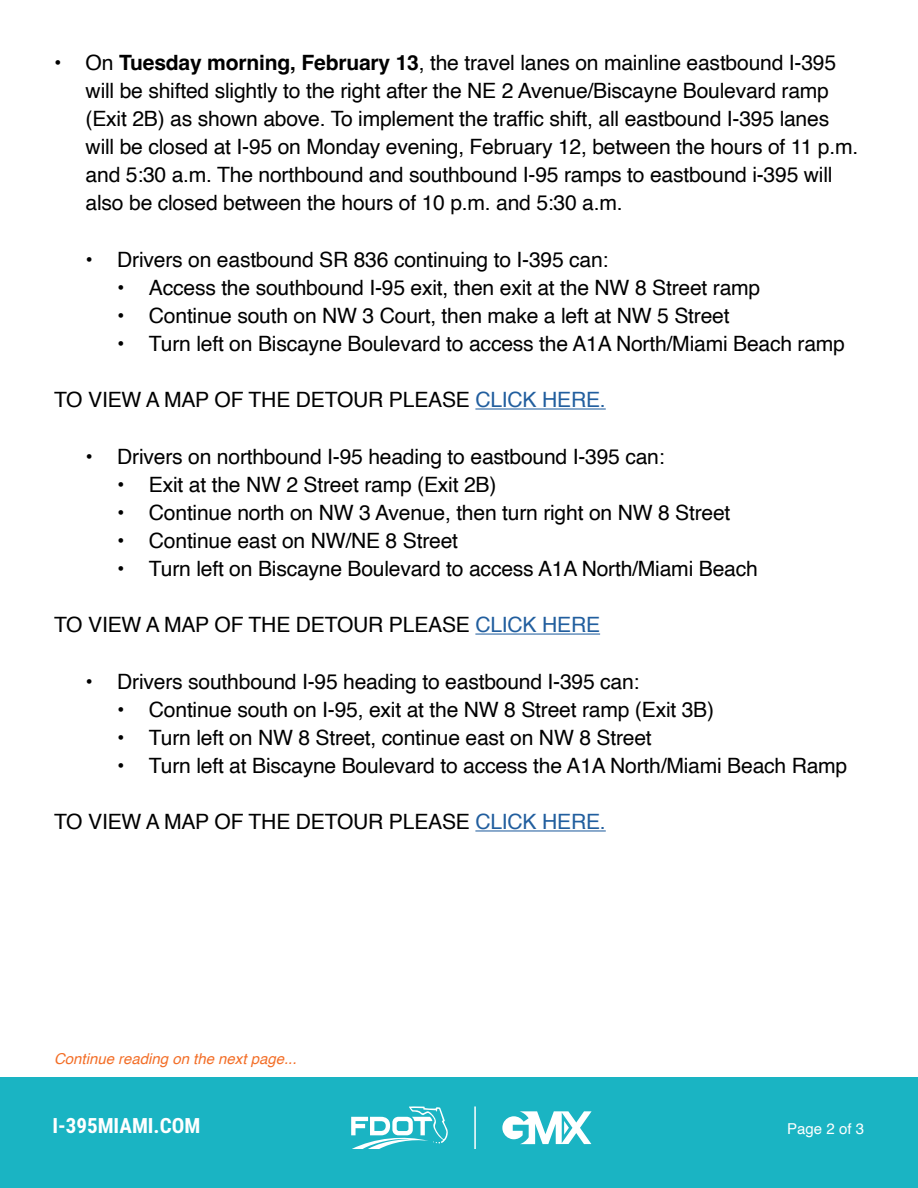
<style>
.page{position:relative;width:918px;height:1188px;background:#fff}
.page>*{position:absolute;margin:0;border:0;box-sizing:border-box;transform-origin:0 0}
.t1{font:21.15px/28px "Helvetica";letter-spacing:-.01em;color:#000}
.t2{font:700 21px "Roboto Condensed";color:#fff}
.t3{font:italic 15px "Helvetica";color:#f36e27}
.t4{font:15px "Helvetica";color:#fff}
.s1{font-weight:700}
.s2{color:#215e9e}
</style>
<div class="page">
<div style="left:0;top:1077px;width:918px;height:111px;background:#1ab4c3"></div>
<svg style="left:502px;top:1111px;width:90px;height:33px"></svg>
<svg style="left:351px;top:1106px;width:97px;height:43px"></svg>
<hr style="left:474px;top:1106px;width:2px;height:43px;background:#fff">
<hr style="left:475px;top:408px;width:131px;height:2px;background:#215e9e">
<hr style="left:475px;top:634px;width:125px;height:1px;background:#215e9e">
<hr style="left:475px;top:830px;width:131px;height:1px;background:#215e9e">
<p class="t1" style="left:86px;top:49px;width:774px;text-indent:-32px">• On <span class="s1">Tuesday morning, February 13</span>, the travel lanes on mainline eastbound I-395 will be shifted slightly to the right after the NE 2 Avenue/Biscayne Boulevard ramp (Exit 2B) as shown above. To implement the traffic shift, all eastbound I-395 lanes will be closed at I-95 on Monday evening, February 12, between the hours of 11 p.m. and 5:30 a.m. The northbound and southbound I-95 ramps to eastbound i-395 will also be closed between the hours of 10 p.m. and 5:30 a.m.</p>
<p class="t1" style="left:86px;top:246px;width:524px">• Drivers on eastbound SR 836 continuing to I-395 can:</p>
<p class="t1" style="left:117px;top:274px;width:645px">• Access the southbound I-95 exit, then exit at the NW 8 Street ramp</p>
<p class="t1" style="left:117px;top:302px;width:614px">• Continue south on NW 3 Court, then make a left at NW 5 Street</p>
<p class="t1" style="left:117px;top:330px;width:729px">• Turn left on Biscayne Boulevard to access the A1A North/Miami Beach ramp</p>
<p class="t1" style="left:54px;top:387px;width:553px">TO VIEW A MAP OF THE DETOUR PLEASE <span class="s2">CLICK HERE.</span></p>
<p class="t1" style="left:86px;top:443px;width:581px">• Drivers on northbound I-95 heading to eastbound I-395 can:</p>
<p class="t1" style="left:117px;top:471px;width:381px">• Exit at the NW 2 Street ramp (Exit 2B)</p>
<p class="t1" style="left:117px;top:499px;width:615px">• Continue north on NW 3 Avenue, then turn right on NW 8 Street</p>
<p class="t1" style="left:117px;top:527px;width:342px">• Continue east on NW/NE 8 Street</p>
<p class="t1" style="left:117px;top:555px;width:642px">• Turn left on Biscayne Boulevard to access A1A North/Miami Beach</p>
<p class="t1" style="left:54px;top:612px;width:548px">TO VIEW A MAP OF THE DETOUR PLEASE <span class="s2">CLICK HERE</span></p>
<p class="t1" style="left:86px;top:668px;width:555px">• Drivers southbound I-95 heading to eastbound I-395 can:</p>
<p class="t1" style="left:117px;top:696px;width:598px">• Continue south on I-95, exit at the NW 8 Street ramp (Exit 3B)</p>
<p class="t1" style="left:117px;top:724px;width:536px">• Turn left on NW 8 Street, continue east on NW 8 Street</p>
<p class="t1" style="left:117px;top:752px;width:732px">• Turn left at Biscayne Boulevard to access the A1A North/Miami Beach Ramp</p>
<p class="t1" style="left:54px;top:809px;width:553px">TO VIEW A MAP OF THE DETOUR PLEASE <span class="s2">CLICK HERE.</span></p>
<p class="t3" style="left:54px;top:1047px;width:244px">Continue reading on the next page...</p>
<p class="t2" style="left:52px;top:1111px;width:149px">I-395MIAMI.COM</p>
<p class="t4" style="left:787px;top:1117px;width:78px">Page 2 of 3</p>
</div>
